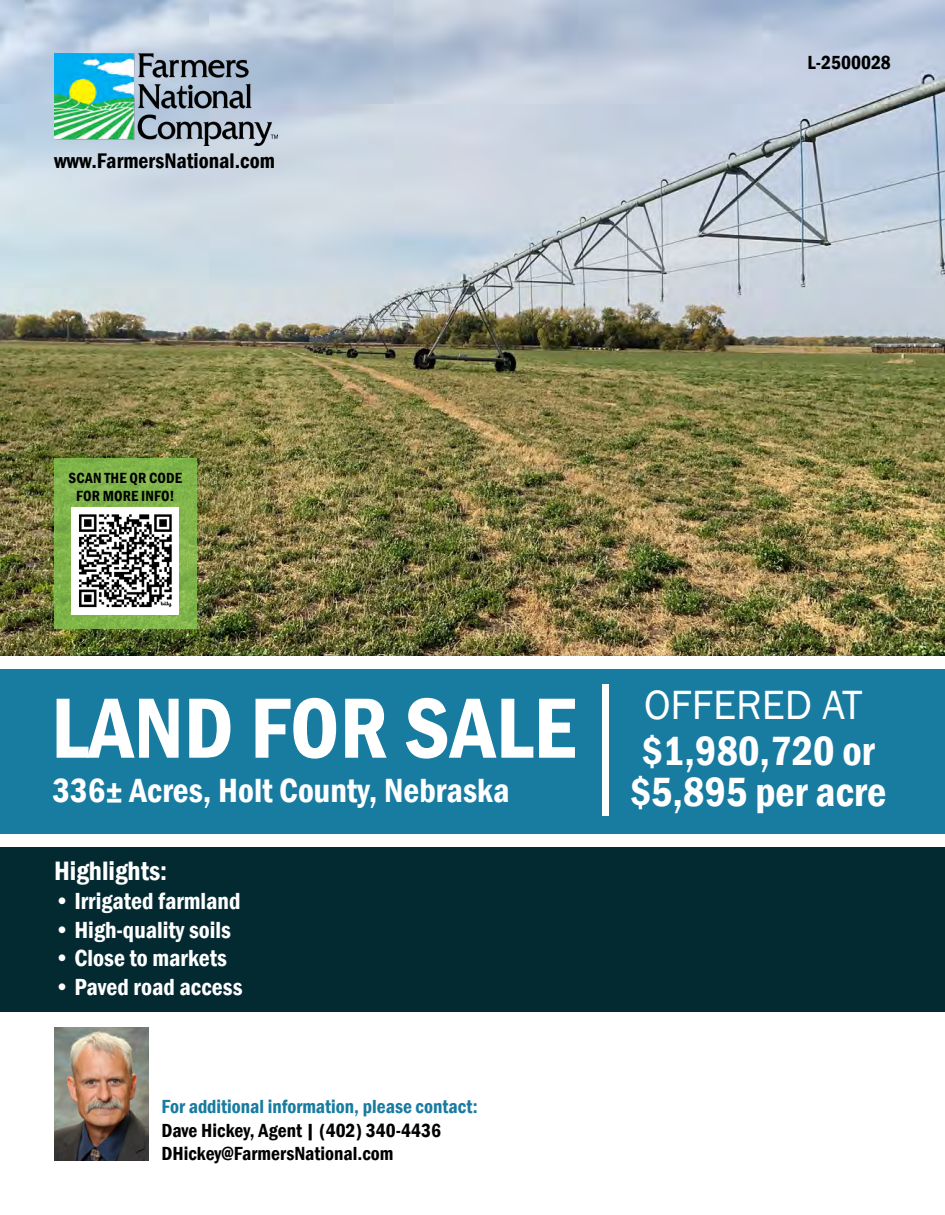
<style>
.page{position:relative;width:945px;height:1215px;background:#fff}
.page>*{position:absolute;margin:0;border:0;box-sizing:border-box;transform-origin:0 0}
.t1{font:600 condensed 88.5px "Franklin Gothic";color:#fff}
.t2{font:600 condensed 42px/41.4px "Franklin Gothic";color:#fff}
.t3{font:600 condensed 34.5px "Franklin Gothic";color:#fff}
.t4{font:600 condensed 27.3px "Franklin Gothic";color:#fff}
.t5{font:600 condensed 24px "Franklin Gothic";color:#fff}
.t6{font:600 condensed 21.75px "Franklin Gothic";color:#000}
.t7{font:600 condensed 19.5px/23.4px "Franklin Gothic";color:#000}
.t8{font:600 condensed 19.5px "Franklin Gothic";color:#187ba0}
.t9{font:600 condensed 15.15px/18.1px "Franklin Gothic";letter-spacing:.01em;color:#000;text-align:center}
</style>
<div class="page">
<div style="left:0;top:847px;width:945px;height:165px;background:#042a31"></div>
<img style="left:0;top:0;width:945px;height:655px">
<img style="left:54px;top:54px;width:224px;height:92px">
<svg style="left:54px;top:459px;width:143px;height:170px;fill:#80b54a"></svg>
<img style="left:72px;top:508px;width:106px;height:106px">
<div style="left:0;top:669px;width:945px;height:164px;background:#187ba0"></div>
<div style="left:603px;top:684px;width:6px;height:131px;background:#fff"></div>
<img style="left:54px;top:1028px;width:94px;height:133px">
<p class="t6" style="left:54px;top:147px;width:223px">www.FarmersNational.com</p>
<p class="t9" style="left:69px;top:468px;width:115px">SCAN THE QR CODE<br>FOR MORE INFO!</p>
<p class="t7" style="left:808px;top:51px;width:85px">L-2500028</p>
<h1 class="t1" style="left:51px;top:669px;width:813px">LAND FOR SALE <sup>OFFERED</sup> <sup>AT</sup></h1>
<h3 class="t3" style="left:52px;top:767px;width:459px">336± Acres, Holt County, Nebraska</h3>
<h2 class="t2" style="left:630px;top:729px;width:258px">$1,980,720 or $5,895 per acre</h2>
<p class="t4" style="left:54px;top:853px;width:115px">Highlights:</p>
<p class="t5" style="left:54px;top:885px;width:188px">• Irrigated farmland</p>
<p class="t5" style="left:54px;top:914px;width:179px">• High-quality soils</p>
<p class="t5" style="left:54px;top:942px;width:174px">• Close to markets</p>
<p class="t5" style="left:54px;top:971px;width:190px">• Paved road access</p>
<p class="t8" style="left:161px;top:1094px;width:318px">For additional information, please contact:</p>
<p class="t7" style="left:161px;top:1118px;width:281px">Dave Hickey, Agent | (402) 340-4436<br>DHickey@FarmersNational.com</p>
</div>
